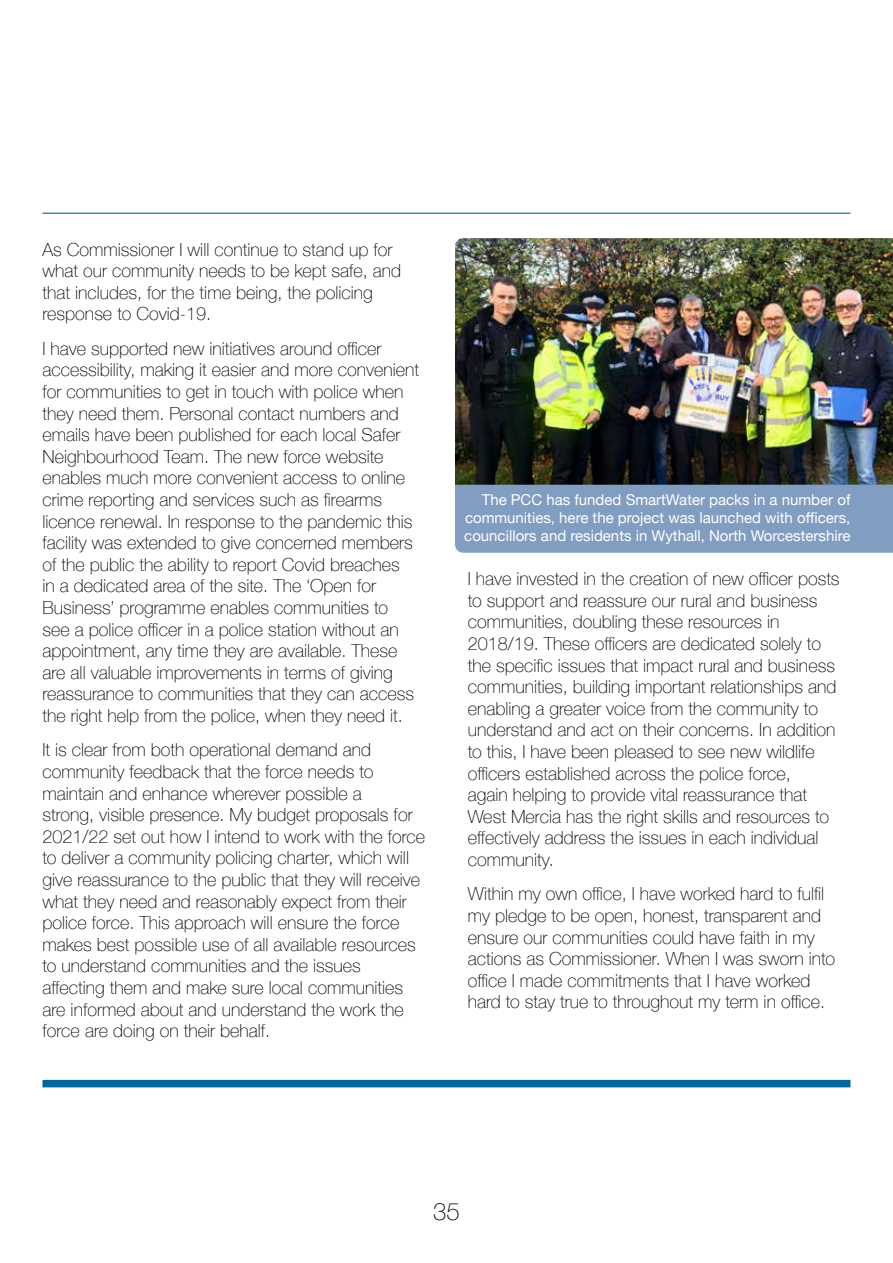
<style>
.page{position:relative;width:893px;height:1263px;background:#fff}
.page>*{position:absolute;margin:0;border:0;box-sizing:border-box;transform-origin:0 0}
.t1{font:100 24px "Helvetica Neue";color:#000}
.t2{font:100 18px/21.6px "Helvetica Neue";color:#000}
.t3{font:15px/18px "Helvetica Neue";color:#fff;text-align:justify}
</style>
<div class="page">
<div style="left:43px;top:1080px;width:807px;height:7px;background:#00679a"></div>
<hr style="left:43px;top:213px;width:807px;height:1px;background:#00679a">
<img style="left:455px;top:238px;width:438px;height:247px">
<div style="left:455px;top:485px;width:438px;height:68px;background:#819dc1"></div>
<p class="t2" style="left:43px;top:238px;width:360px">As Commissioner I will continue to stand up for what our community needs to be kept safe, and that includes, for the time being, the policing response to Covid-19.</p>
<p class="t2" style="left:43px;top:337px;width:378px">I have supported new initiatives around officer accessibility, making it easier and more convenient for communities to get in touch with police when they need them. Personal contact numbers and emails have been published for each local Safer Neighbourhood Team. The new force website enables much more convenient access to online crime reporting and services such as firearms licence renewal. In response to the pandemic this facility was extended to give concerned members of the public the ability to report Covid breaches<br>in a dedicated area of the site. The ‘Open for Business’ programme enables communities to see a police officer in a police station without an appointment, any time they are available. These are all valuable improvements in terms of giving reassurance to communities that they can access the right help from the police, when they need it.</p>
<p class="t2" style="left:43px;top:738px;width:384px">It is clear from both operational demand and community feedback that the force needs to maintain and enhance wherever possible a<br>strong, visible presence. My budget proposals for 2021/22 set out how I intend to work with the force to deliver a community policing charter, which will give reassurance to the public that they will receive what they need and reasonably expect from their police force. This approach will ensure the force makes best possible use of all available resources to understand communities and the issues affecting them and make sure local communities are informed about and understand the work the force are doing on their behalf.</p>
<p class="t3" style="left:464px;top:492px;width:388px;text-indent:17px">The PCC has funded SmartWater packs in a number of communities, here the project was launched with officers, councillors and residents in Wythall, North Worcestershire</p>
<p class="t2" style="left:468px;top:567px;width:373px">I have invested in the creation of new officer posts to support and reassure our rural and business communities, doubling these resources in 2018/19. These officers are dedicated solely to the specific issues that impact rural and business communities, building important relationships and enabling a greater voice from the community to understand and act on their concerns. In addition to this, I have been pleased to see new wildlife officers established across the police force,<br>again helping to provide vital reassurance that West Mercia has the right skills and resources to effectively address the issues in each individual community.</p>
<p class="t2" style="left:468px;top:882px;width:369px">Within my own office, I have worked hard to fulfil my pledge to be open, honest, transparent and ensure our communities could have faith in my actions as Commissioner. When I was sworn into office I made commitments that I have worked hard to stay true to throughout my term in office.</p>
<h1 class="t1" style="left:433px;top:1194px;width:28px">35</h1>
</div>
